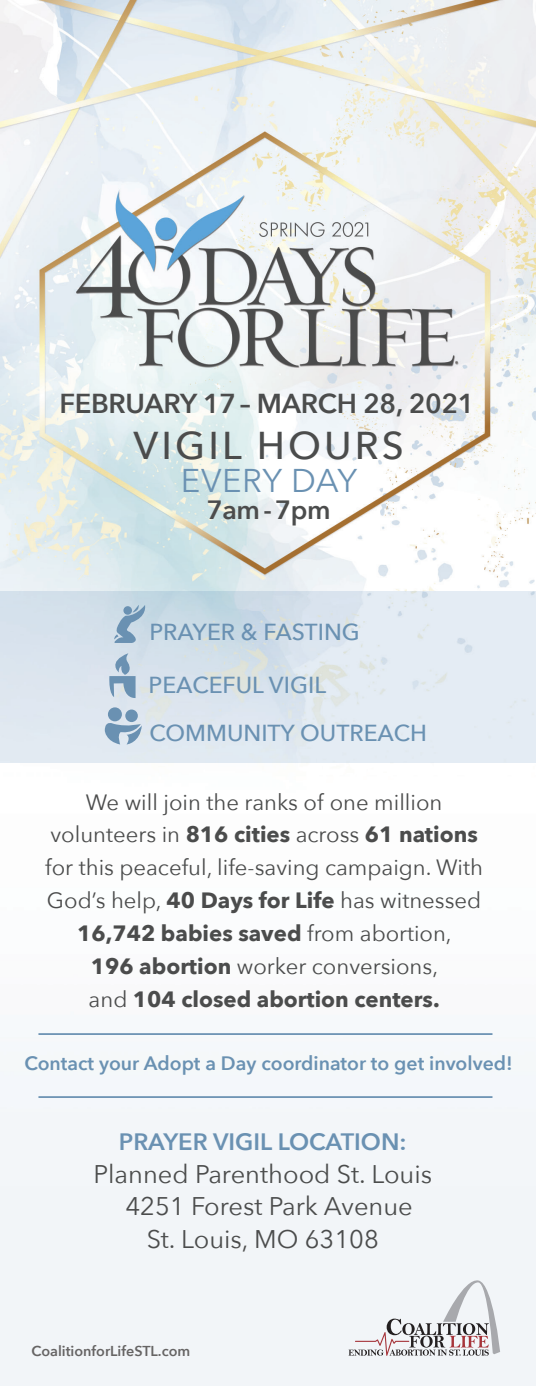
<style>
.page{position:relative;width:536px;height:1386px;background:#fff}
.page>*{position:absolute;margin:0;border:0;box-sizing:border-box;transform-origin:0 0}
.t1{font:500 38.68px "Avenir Next";letter-spacing:.08em;color:#4b4c4c}
.t2{font:32.9px "Avenir Next";letter-spacing:.015em;color:#6a91b2}
.t3{font:600 27.3px "Avenir Next";letter-spacing:-.01em;color:#4b4c4c}
.t4{font:600 26.43px "Avenir Next";letter-spacing:-.02em;color:#4b4c4c}
.t5{font:25.55px/32.7px "Avenir Next";color:#4b4c4c;text-align:center}
.t6{font:600 23.62px "Avenir Next";color:#6a91b2}
.t7{font:500 23.1px/48.3px "Avenir Next";color:#6a91b2}
.t8{font:22.05px/32.9px "Avenir Next";color:#4b4c4c;text-align:center}
.t9{font:600 19.43px "Avenir Next";color:#6a91b2}
.t10{font:600 14.35px "Avenir Next";color:#666464}
.s1{font-weight:700}
</style>
<div class="page">
<img style="left:0;top:0;width:536px;height:1386px">
<svg style="left:0;top:592px;width:535px;height:171px;background:#dce6ee"></svg>
<hr style="left:38px;top:1033px;width:454px;height:2px;background:#6a91b2">
<svg style="left:112px;top:605px;width:36px;height:38px"></svg>
<svg style="left:106px;top:653px;width:29px;height:46px"></svg>
<div style="left:108px;top:707px;width:14px;height:14px;background:#6a91b2;border-radius:50%"></div>
<div style="left:125px;top:710px;width:13px;height:12px;background:#6a91b2;border-radius:50%"></div>
<svg style="left:105px;top:719px;width:37px;height:26px"></svg>
<svg style="left:348px;top:1278px;width:152px;height:78px"></svg>
<hr style="left:38px;top:1096px;width:454px;height:2px;background:#6a91b2">
<p class="t3" style="left:59px;top:380px;width:416px">FEBRUARY 17 – MARCH 28, 2021</p>
<h1 class="t1" style="left:134px;top:413px;width:271px">VIGIL HOURS</h1>
<h2 class="t2" style="left:181px;top:453px;width:178px">EVERY DAY</h2>
<p class="t4" style="left:207px;top:487px;width:125px">7am - 7pm</p>
<p class="t7" style="left:149px;top:608px;width:212px">PRAYER &amp; FASTING</p>
<p class="t7" style="left:148px;top:660px;width:280px">PEACEFUL VIGIL<br>COMMUNITY OUTREACH</p>
<p class="t8" style="left:45px;top:784px;width:439px">We will join the ranks of one million volunteers in <span class="s1">816 cities</span> across <span class="s1">61 nations </span>for this peaceful, life-saving campaign. With God’s help, <span class="s1">40 Days for Life</span> has witnessed <span class="s1">16,742 babies saved</span> from abortion,<br><span class="s1">196 abortion</span> worker conversions,<br>and <span class="s1">104 closed abortion centers.</span></p>
<p class="t9" style="left:24px;top:1047px;width:489px">Contact your Adopt a Day coordinator to get involved!</p>
<p class="t6" style="left:119px;top:1121px;width:289px">PRAYER VIGIL LOCATION:</p>
<p class="t5" style="left:93px;top:1156px;width:340px">Planned Parenthood St. Louis<br>4251 Forest Park Avenue<br>St. Louis, MO 63108</p>
<p class="t10" style="left:32px;top:1339px;width:160px">CoalitionforLifeSTL.com</p>
</div>
